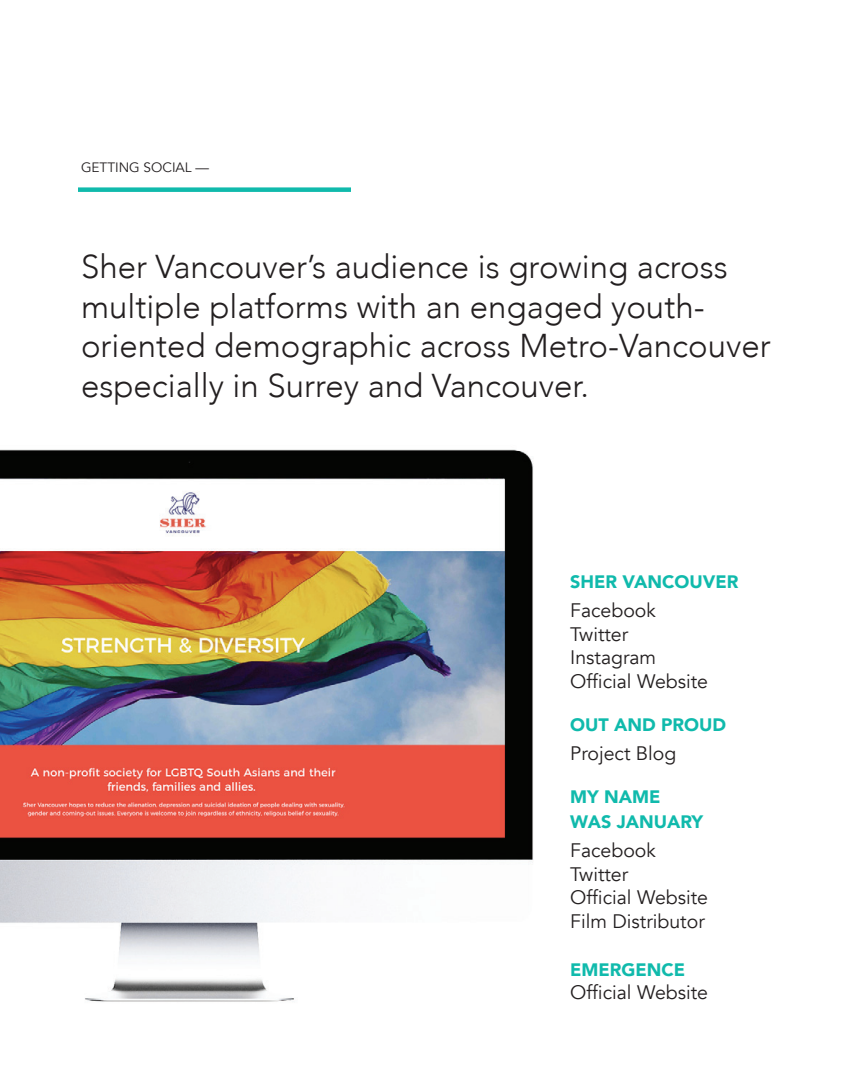
<style>
.page{position:relative;width:864px;height:1080px;background:#fff}
.page>*{position:absolute;margin:0;border:0;box-sizing:border-box;transform-origin:0 0}
.t1{font:300 33px/39.6px "Avenir";color:#231f20}
.t2{font:19.5px/23.4px "Avenir";color:#231f20}
.t3{font:900 18px/24.6px "Avenir";color:#10baac}
.t4{font:13.5px "Avenir";color:#231f20}
</style>
<div class="page">
<div style="left:78px;top:187px;width:273px;height:5px;background:#10baac"></div>
<img style="left:0;top:449px;width:534px;height:553px">
<p class="t4" style="left:81px;top:159px;width:130px">GETTING SOCIAL —</p>
<p class="t1" style="left:81px;top:247px;width:691px">Sher Vancouver’s audience is growing across multiple platforms with an engaged youth&shy;oriented demographic across Metro-Vancouver especially in Surrey and Vancouver.</p>
<p class="t3" style="left:570px;top:569px;width:170px">SHER VANCOUVER</p>
<p class="t2" style="left:570px;top:599px;width:139px">Facebook<br>Twitter<br>Instagram<br>Official Website</p>
<p class="t3" style="left:570px;top:712px;width:157px">OUT AND PROUD</p>
<p class="t2" style="left:570px;top:742px;width:108px">Project Blog</p>
<p class="t3" style="left:570px;top:784px;width:134px">MY NAME<br>WAS JANUARY</p>
<p class="t2" style="left:570px;top:839px;width:139px">Facebook<br>Twitter<br>Official Website<br>Film Distributor</p>
<p class="t3" style="left:570px;top:957px;width:117px">EMERGENCE</p>
<p class="t2" style="left:570px;top:981px;width:139px">Official Website</p>
</div>
